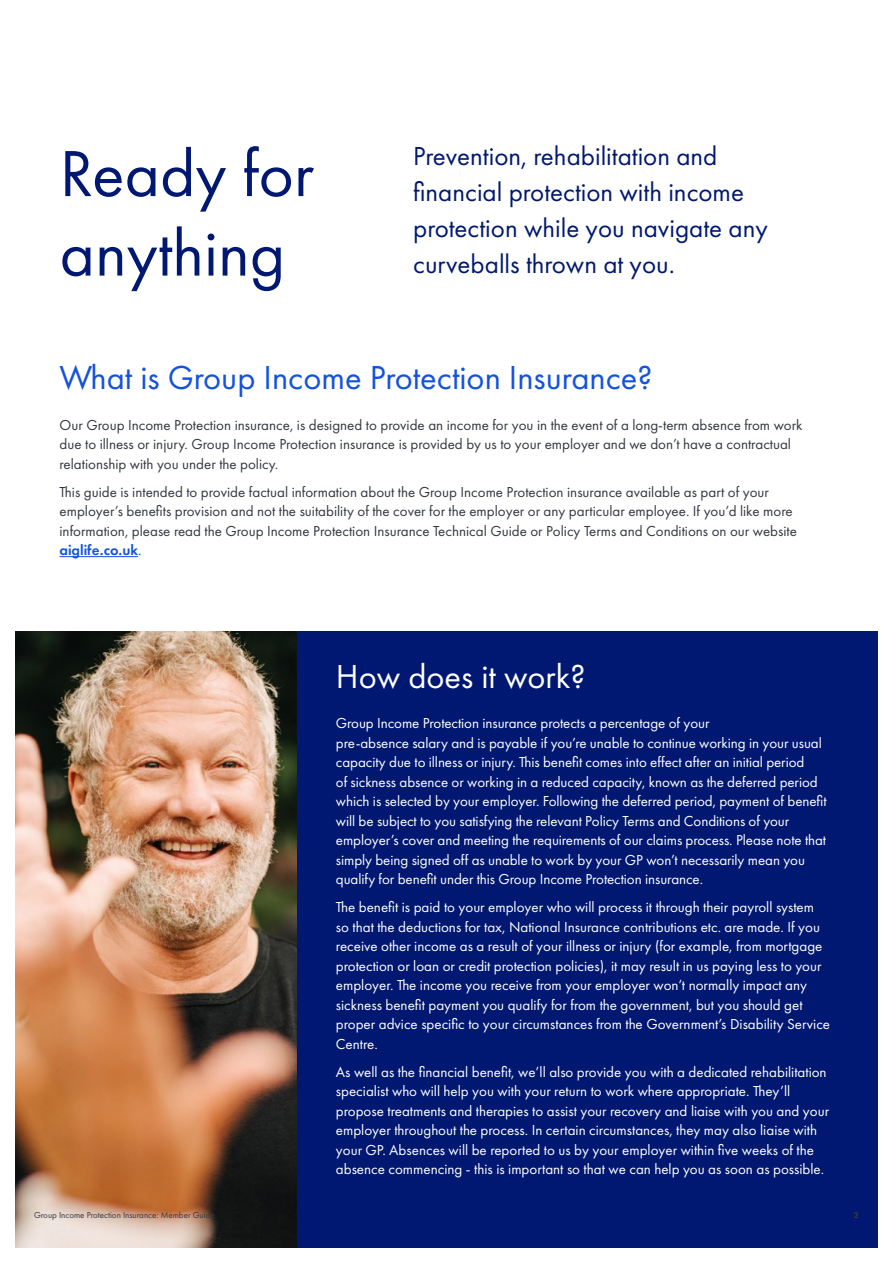
<style>
.page{position:relative;width:893px;height:1263px;background:#fff}
.page>*{position:absolute;margin:0;border:0;box-sizing:border-box;transform-origin:0 0}
.Section_heading{font:67.5px/79.5px "Futura PT";color:#001871}
.Section_heading-2{font:34.5px "Futura PT";color:#1352de}
.Section_heading-3{font:34.5px "Futura PT";color:#fff}
.Intro_para{font:27px/36px "Futura PT";color:#001871}
.Body_Copy{font:15px/19.5px "Futura PT";color:#fff}
.Body_Copy-2{font:15px/19.5px "Futura PT";color:#343741}
.t1{font:9px "Futura PT";color:#343741}
.t2{font:800 9px "Futura PT";color:#343741}
.s1{font-weight:600;color:#1352de}
</style>
<div class="page">
<img style="left:16px;top:631px;width:282px;height:616px">
<div style="left:298px;top:631px;width:595px;height:632px;background:#001871"></div>
<hr style="left:60px;top:556px;width:78px;height:1px;background:#1352de">
<div style="left:0;top:0;width:893px;height:1263px;border:15px solid #fff"></div>
<p class="Section_heading" style="left:60px;top:134px;width:256px">Ready for anything</p>
<p class="Intro_para" style="left:413px;top:138px;width:356px">Prevention, rehabilitation and financial protection with income protection while you navigate any curveballs thrown at you.</p>
<p class="Section_heading-2" style="left:60px;top:357px;width:594px">What is Group Income Protection Insurance?</p>
<p class="Body_Copy-2" style="left:60px;top:415px;width:744px">Our Group Income Protection insurance, is designed to provide an income for you in the event of a long-term absence from work due to illness or injury. Group Income Protection insurance is provided by us to your employer and we don’t have a contractual relationship with you under the policy.</p>
<p class="Body_Copy-2" style="left:60px;top:482px;width:739px">This guide is intended to provide factual information about the Group Income Protection insurance available as part of your employer’s benefits provision and not the suitability of the cover for the employer or any particular employee. If you’d like more information, please read the Group Income Protection Insurance Technical Guide or Policy Terms and Conditions on our website <span class="s1">aiglife.co.uk</span>.</p>
<p class="Section_heading-3" style="left:336px;top:656px;width:251px">How does it work?</p>
<p class="Body_Copy" style="left:336px;top:713px;width:492px">Group Income Protection insurance protects a percentage of your<br>pre-absence salary and is payable if you’re unable to continue working in your usual capacity due to illness or injury. This benefit comes into effect after an initial period<br>of sickness absence or working in a reduced capacity, known as the deferred period which is selected by your employer. Following the deferred period, payment of benefit will be subject to you satisfying the relevant Policy Terms and Conditions of your employer’s cover and meeting the requirements of our claims process. Please note that simply being signed off as unable to work by your GP won’t necessarily mean you qualify for benefit under this Group Income Protection insurance.</p>
<p class="Body_Copy" style="left:336px;top:897px;width:496px">The benefit is paid to your employer who will process it through their payroll system so that the deductions for tax, National Insurance contributions etc. are made. If you receive other income as a result of your illness or injury (for example, from mortgage protection or loan or credit protection policies), it may result in us paying less to your employer. The income you receive from your employer won’t normally impact any sickness benefit payment you qualify for from the government, but you should get proper advice specific to your circumstances from the Government’s Disability Service Centre.</p>
<p class="Body_Copy" style="left:336px;top:1062px;width:495px">As well as the financial benefit, we’ll also provide you with a dedicated rehabilitation specialist who will help you with your return to work where appropriate. They’ll propose treatments and therapies to assist your recovery and liaise with you and your employer throughout the process. In certain circumstances, they may also liaise with your GP. Absences will be reported to us by your employer within five weeks of the absence commencing - this is important so that we can help you as soon as possible.</p>
<p class="t1" style="left:34px;top:1209px;width:182px">Group Income Protection Insurance: Member Guide</p>
<p class="t2" style="left:853px;top:1209px;width:7px">2</p>
</div>
